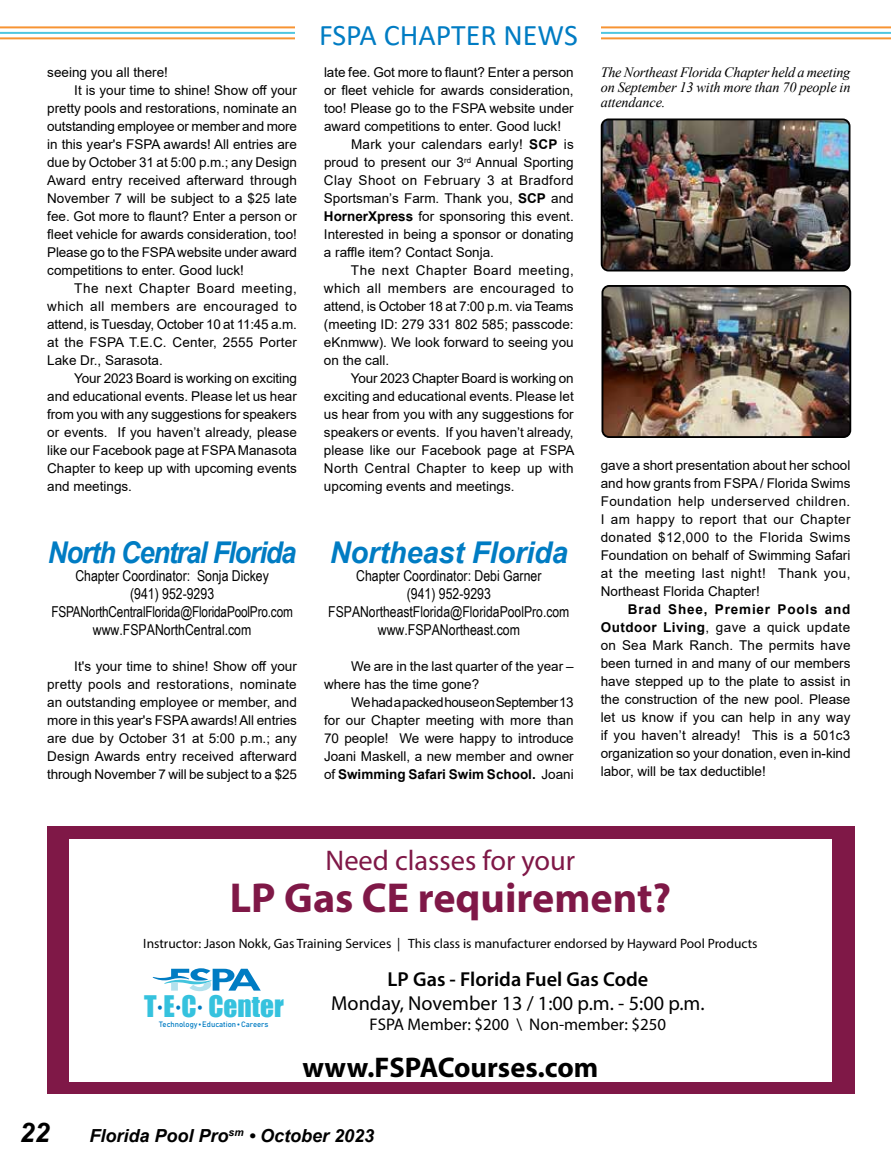
<style>
.page{position:relative;width:891px;height:1161px;background:#fff}
.page>*{position:absolute;margin:0;border:0;box-sizing:border-box;transform-origin:0 0}
.t1{font:700 42px "Myriad Pro";color:#7f1847}
.t2{font:italic 700 30px "Arial";letter-spacing:-.045em;color:#007cc3;scale:.91 1}
.t3{font:italic 700 30px "Arial";letter-spacing:-.005em;color:#007cc3}
.t4{font:30px "Calibri";color:#007cc3}
.t5{font:700 28.5px "Myriad Pro";color:#000}
.t6{font:28.5px "Myriad Pro";color:#7f1847}
.t7{font:27.3px "Impact";color:#35c2de}
.t8{font:italic 700 27px "Arial";color:#000}
.t9{font:20.25px "Myriad Pro";color:#000}
.t10{font:600 20.25px "Myriad Pro";color:#000}
.t11{font:italic 700 18px "Arial";color:#000}
.t12{font:16.8px "Myriad Pro";color:#000}
.t13{font:15px/18px "Arial Narrow";color:#000;text-align:center}
.t14{font:italic 14.25px/15px "Times New Roman";letter-spacing:-.01em;color:#000;text-align:justify}
.t15{font:13.5px/18px "Arial";color:#000;text-align:justify}
.t16{font:13.5px "Myriad Pro";color:#000}
.t17{font:13.5px "Arial";letter-spacing:.035em;color:#000}
.t18{font:13.5px "Arial";letter-spacing:.04em;color:#000}
.t19{font:13.5px "Arial";letter-spacing:.025em;color:#000}
.t20{font:13.5px "Arial";letter-spacing:.03em;color:#000}
.t21{font:13.5px "Arial";letter-spacing:.02em;color:#000}
.t22{font:7.65px "Bahnschrift";color:#007cc3}
.s1{font-weight:700}
.s2{color:#007cc3}
.s3{font-family:"Copperplate Gothic";font-weight:300;font-size:7.35px}
</style>
<div class="page">
<hr style="left:0;top:32px;width:891px;height:2px;background:#4fc6e0">
<hr style="left:0;top:37px;width:891px;height:3px;background:#f79433">
<hr style="left:0;top:26px;width:891px;height:3px;background:#f79433">
<div style="left:296px;top:0;width:306px;height:54px;background:#fff"></div>
<img style="left:602px;top:119px;width:248px;height:150px">
<div style="left:601px;top:119px;width:250px;height:153px;border:2px solid #000;border-radius:7px"></div>
<div style="left:47px;top:826px;width:808px;height:268px;background:#7f1847"></div>
<div style="left:69px;top:839px;width:762px;height:243px;background:#fff"></div>
<svg style="left:153px;top:968px;width:108px;height:23px"></svg>
<img style="left:602px;top:286px;width:248px;height:151px">
<div style="left:602px;top:285px;width:249px;height:153px;border:2px solid #000;border-radius:7px"></div>
<p class="t15" style="left:47px;top:64px;width:122px">seeing you all there!</p>
<p class="t15" style="left:74px;top:81px;width:224px">It is your time to shine! Show off your</p>
<p class="t15" style="left:47px;top:99px;width:251px">pretty pools and restorations, nominate an</p>
<p class="t15" style="left:47px;top:117px;width:251px">outstanding employee or member and more</p>
<p class="t15" style="left:47px;top:135px;width:251px">in this year's FSPA awards! All entries are</p>
<p class="t15" style="left:47px;top:153px;width:251px">due by October 31 at 5:00 p.m.; any Design</p>
<p class="t15" style="left:47px;top:171px;width:251px">Award entry received afterward through</p>
<p class="t15" style="left:47px;top:189px;width:251px">November 7 will be subject to a $25 late</p>
<p class="t15" style="left:47px;top:207px;width:251px">fee. Got more to flaunt? Enter a person or</p>
<p class="t15" style="left:47px;top:225px;width:251px">fleet vehicle for awards consideration, too!</p>
<p class="t15" style="left:47px;top:243px;width:251px">Please go to the FSPA website under award</p>
<p class="t15" style="left:47px;top:261px;width:198px">competitions to enter. Good luck!</p>
<p class="t18" style="left:74px;top:279px;width:224px">The next Chapter Board meeting,</p>
<p class="t17" style="left:47px;top:297px;width:251px">which all members are encouraged to</p>
<p class="t15" style="left:47px;top:315px;width:251px">attend, is Tuesday, October 10 at 11:45 a.m.</p>
<p class="t15" style="left:47px;top:333px;width:251px">at the FSPA T.E.C. Center, 2555 Porter</p>
<p class="t15" style="left:47px;top:351px;width:117px">Lake Dr., Sarasota.</p>
<p class="t15" style="left:74px;top:369px;width:224px">Your 2023 Board is working on exciting</p>
<p class="t15" style="left:47px;top:387px;width:251px">and educational events. Please let us hear</p>
<p class="t15" style="left:47px;top:405px;width:251px">from you with any suggestions for speakers</p>
<p class="t15" style="left:47px;top:423px;width:251px">or events. If you haven’t already, please</p>
<p class="t15" style="left:47px;top:441px;width:251px">like our Facebook page at FSPA Manasota</p>
<p class="t15" style="left:47px;top:459px;width:251px">Chapter to keep up with upcoming events</p>
<p class="t15" style="left:47px;top:477px;width:86px">and meetings.</p>
<h2 class="t2" style="left:48px;top:533px;width:275px">North Central Florida</h2>
<p class="t13" style="left:51px;top:566px;width:243px">Chapter Coordinator: Sonja Dickey<br>(941) 952-9293<br>FSPANorthCentralFlorida@FloridaPoolPro.com www.FSPANorthCentral.com</p>
<p class="t15" style="left:47px;top:658px;width:251px;text-indent:27px">It's your time to shine! Show off your pretty pools and restorations, nominate an outstanding employee or member, and more in this year's FSPA awards! All entries are due by October 31 at 5:00 p.m.; any Design Awards entry received afterward through November 7 will be subject to a $25</p>
<h2 class="t4" style="left:319px;top:14px;width:260px">FSPA CHAPTER NEWS</h2>
<p class="t15" style="left:324px;top:63px;width:251px">late fee. Got more to flaunt? Enter a person</p>
<p class="t15" style="left:324px;top:81px;width:251px">or fleet vehicle for awards consideration,</p>
<p class="t15" style="left:324px;top:99px;width:251px">too! Please go to the FSPA website under</p>
<p class="t15" style="left:324px;top:117px;width:239px">award competitions to enter. Good luck!</p>
<p class="t21" style="left:351px;top:135px;width:224px">Mark your calendars early! <span class="s1">SCP</span> is</p>
<p class="t15" style="left:324px;top:153px;width:251px">proud to present our 3<sup>rd</sup> Annual Sporting</p>
<p class="t20" style="left:324px;top:171px;width:251px">Clay Shoot on February 3 at Bradford</p>
<p class="t15" style="left:324px;top:189px;width:251px">Sportsman’s Farm. Thank you, <span class="s1">SCP</span> and</p>
<p class="t15" style="left:324px;top:207px;width:251px"><span class="s1">HornerXpress</span> for sponsoring this event.</p>
<p class="t15" style="left:324px;top:225px;width:251px">Interested in being a sponsor or donating</p>
<p class="t15" style="left:324px;top:243px;width:171px">a raffle item? Contact Sonja.</p>
<p class="t18" style="left:351px;top:261px;width:224px">The next Chapter Board meeting,</p>
<p class="t17" style="left:324px;top:279px;width:251px">which all members are encouraged to</p>
<p class="t15" style="left:324px;top:297px;width:251px">attend, is October 18 at 7:00 p.m. via Teams</p>
<p class="t15" style="left:324px;top:315px;width:251px">(meeting ID: 279 331 802 585; passcode:</p>
<p class="t15" style="left:324px;top:333px;width:251px">eKnmww). We look forward to seeing you</p>
<p class="t15" style="left:324px;top:351px;width:67px">on the call.</p>
<p class="t15" style="left:351px;top:369px;width:224px">Your 2023 Chapter Board is working on</p>
<p class="t15" style="left:324px;top:387px;width:251px">exciting and educational events. Please let</p>
<p class="t15" style="left:324px;top:405px;width:251px">us hear from you with any suggestions for</p>
<p class="t15" style="left:324px;top:423px;width:251px">speakers or events. If you haven’t already,</p>
<p class="t15" style="left:324px;top:441px;width:252px">please like our Facebook page at FSPA</p>
<p class="t19" style="left:324px;top:459px;width:251px">North Central Chapter to keep up with</p>
<p class="t15" style="left:324px;top:477px;width:192px">upcoming events and meetings.</p>
<h2 class="t3" style="left:330px;top:533px;width:240px">Northeast Florida</h2>
<p class="t13" style="left:328px;top:566px;width:243px">Chapter Coordinator: Debi Garner<br>(941) 952-9293<br>FSPANortheastFlorida@FloridaPoolPro.com www.FSPANortheast.com</p>
<p class="t15" style="left:324px;top:658px;width:251px;text-indent:27px">We are in the last quarter of the year – where has the time gone?</p>
<p class="t15" style="left:324px;top:693px;width:251px;text-indent:27px">We had a packed house on September 13 for our Chapter meeting with more than 70 people! We were happy to introduce Joani Maskell, a new member and owner of <span class="s1">Swimming Safari Swim School.</span> Joani</p>
<p class="t14" style="left:601px;top:65px;width:251px">The Northeast Florida Chapter held a meeting on September 13 with more than 70 people in attendance.</p>
<p class="t15" style="left:601px;top:457px;width:251px">gave a short presentation about her school and how grants from FSPA / Florida Swims Foundation help underserved children.<br>I am happy to report that our Chapter donated $12,000 to the Florida Swims Foundation on behalf of Swimming Safari at the meeting last night! Thank you, Northeast Florida Chapter!</p>
<p class="t15" style="left:601px;top:600px;width:251px;text-indent:27px"><span class="s1">Brad Shee, Premier Pools and Outdoor Living</span>, gave a quick update on Sea Mark Ranch. The permits have been turned in and many of our members have stepped up to the plate to assist in the construction of the new pool. Please let us know if you can help in any way if you haven’t already! This is a 501c3 organization so your donation, even in-kind labor, will be tax deductible!</p>
<h3 class="t6" style="left:326px;top:843px;width:251px">Need classes for your</h3>
<h1 class="t1" style="left:230px;top:871px;width:443px">LP Gas CE requirement?</h1>
<p class="t16" style="left:143px;top:935px;width:616px">Instructor: Jason Nokk, Gas Training Services | This class is manufacturer endorsed by Hayward Pool Products</p>
<h3 class="t7" style="left:144px;top:985px;width:141px">T<span class="s2">·</span>E<span class="s2">·</span>C<span class="s2">·</span>Center</h3>
<p class="t22" style="left:159px;top:1019px;width:111px">Technology<span class="s3">•</span>Education<span class="s3">•</span>Careers</p>
<h3 class="t10" style="left:388px;top:966px;width:262px">LP Gas - Florida Fuel Gas Code</h3>
<h3 class="t9" style="left:331px;top:991px;width:375px">Monday, November 13 / 1:00 p.m. - 5:00 p.m.</h3>
<p class="t12" style="left:370px;top:1014px;width:298px">FSPA Member: $200 \ Non-member: $250</p>
<h3 class="t5" style="left:302px;top:1048px;width:297px">www.FSPACourses.com</h3>
<h3 class="t8" style="left:20px;top:1114px;width:32px">22</h3>
<h3 class="t11" style="left:90px;top:1123px;width:286px">Florida Pool Pro<sup>sm</sup> • October 2023</h3>
</div>
